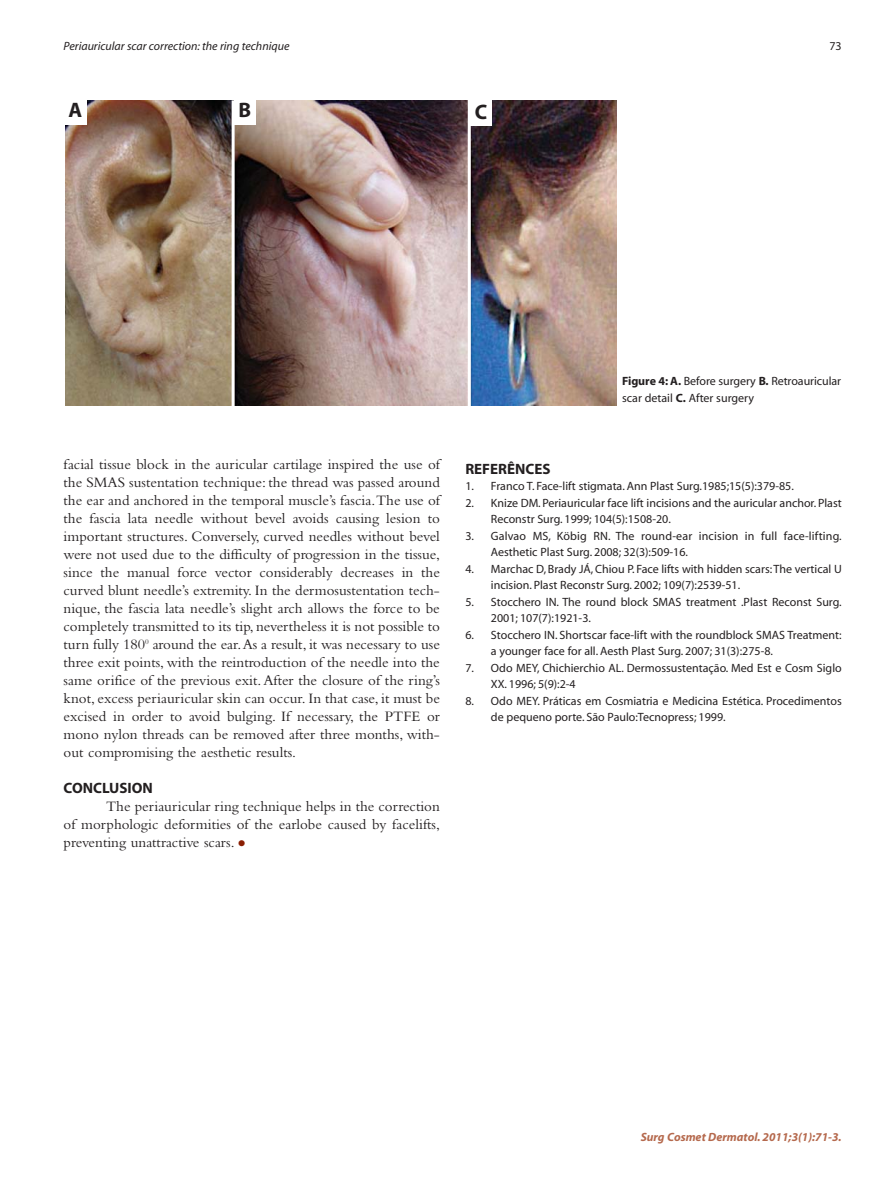
<style>
.page{position:relative;width:893px;height:1191px;background:#fff}
.page>*{position:absolute;margin:0;border:0;box-sizing:border-box;transform-origin:0 0}
.t1{font:700 21px "Myriad";color:#231f20}
.t2{font:15px/18px "Bembo";color:#231f20;text-align:justify}
.t3{font:700 15px "Myriad";color:#231f20}
.t4{font:12px/16.5px "Myriad";color:#231f20}
.t5{font:italic 12px "Myriad";color:#231f20}
.t6{font:italic 700 12px "Myriad";color:#b5694d}
.s1{font-weight:700}
</style>
<div class="page">
<img style="left:65px;top:100px;width:552px;height:305px">
<hr style="left:232px;top:100px;width:3px;height:312px;background:#fff">
<hr style="left:468px;top:96px;width:3px;height:312px;background:#fff">
<div style="left:64px;top:99px;width:23px;height:25px;background:#fff"></div>
<div style="left:234px;top:99px;width:22px;height:25px;background:#fff"></div>
<div style="left:470px;top:100px;width:22px;height:26px;background:#fff"></div>
<p class="t5" style="left:64px;top:42px;width:227px">Periauricular scar correction: the ring technique</p>
<p class="t4" style="left:829px;top:39px;width:14px">73</p>
<h1 class="t1" style="left:68px;top:102px;width:15px">A</h1>
<h1 class="t1" style="left:239px;top:102px;width:14px">B</h1>
<h1 class="t1" style="left:475px;top:104px;width:14px">C</h1>
<p class="t4" style="left:622px;top:374px;width:220px"><span class="s1">Figure 4: A.</span> Before surgery <span class="s1">B.</span> Retroauricular scar detail <span class="s1">C.</span> After surgery</p>
<p class="t2" style="left:64px;top:457px;width:378px">facial tissue block in the auricular cartilage inspired the use of the SMAS sustentation technique: the thread was passed around the ear and anchored in the temporal muscle’s fascia.The use of the fascia lata needle without bevel avoids causing lesion to important structures. Conversely, curved needles without bevel were not used due to the difficulty of progression in the tissue, since the manual force vector considerably decreases in the curved blunt needle’s extremity. In the dermosustentation tech&shy;nique, the fascia lata needle’s slight arch allows the force to be completely transmitted to its tip, nevertheless it is not possible to turn fully 180<sup>0</sup> around the ear.As a result, it was necessary to use three exit points, with the reintroduction of the needle into the same orifice of the previous exit. After the closure of the ring’s knot, excess periauricular skin can occur. In that case, it must be excised in order to avoid bulging. If necessary, the PTFE or mono nylon threads can be removed after three months, with&shy;out compromising the aesthetic results.</p>
<p class="t3" style="left:64px;top:782px;width:91px">CONCLUSION</p>
<p class="t2" style="left:64px;top:799px;width:378px;text-indent:43px">The periauricular ring technique helps in the correction of morphologic deformities of the earlobe caused by facelifts, preventing unattractive scars.</p>
<p class="t3" style="left:465px;top:463px;width:87px">REFERÊNCES</p>
<p class="t4" style="left:465px;top:479px;width:330px">1. Franco T. Face-lift stigmata. Ann Plast Surg.1985;15(5):379-85.</p>
<p class="t4" style="left:491px;top:495px;width:352px;text-indent:-26px">2. Knize DM. Periauricular face lift incisions and the auricular anchor. Plast<br>Reconstr Surg. 1999; 104(5):1508-20.</p>
<p class="t4" style="left:491px;top:528px;width:352px;text-indent:-26px">3. Galvao MS, Köbig RN. The round-ear incision in full face-lifting.<br>Aesthetic Plast Surg. 2008; 32(3):509-16.</p>
<p class="t4" style="left:491px;top:561px;width:352px;text-indent:-26px">4. Marchac D, Brady JÁ, Chiou P. Face lifts with hidden scars: The vertical U incision. Plast Reconstr Surg. 2002; 109(7):2539-51.</p>
<p class="t4" style="left:491px;top:594px;width:352px;text-indent:-26px">5. Stocchero IN. The round block SMAS treatment .Plast Reconst Surg.<br>2001; 107(7):1921-3.</p>
<p class="t4" style="left:491px;top:627px;width:352px;text-indent:-26px">6. Stocchero IN. Shortscar face-lift with the roundblock SMAS Treatment: a younger face for all. Aesth Plast Surg. 2007; 31(3):275-8.</p>
<p class="t4" style="left:491px;top:660px;width:352px;text-indent:-26px">7. Odo MEY, Chichierchio AL. Dermossustentação. Med Est e Cosm Siglo<br>XX. 1996; 5(9):2-4</p>
<p class="t4" style="left:491px;top:693px;width:352px;text-indent:-26px">8. Odo MEY. Práticas em Cosmiatria e Medicina Estética. Procedimentos de pequeno porte. São Paulo:Tecnopress; 1999.</p>
<p class="t6" style="left:641px;top:1132px;width:203px">Surg Cosmet Dermatol. 2011;3(1):71-3.</p>
</div>
